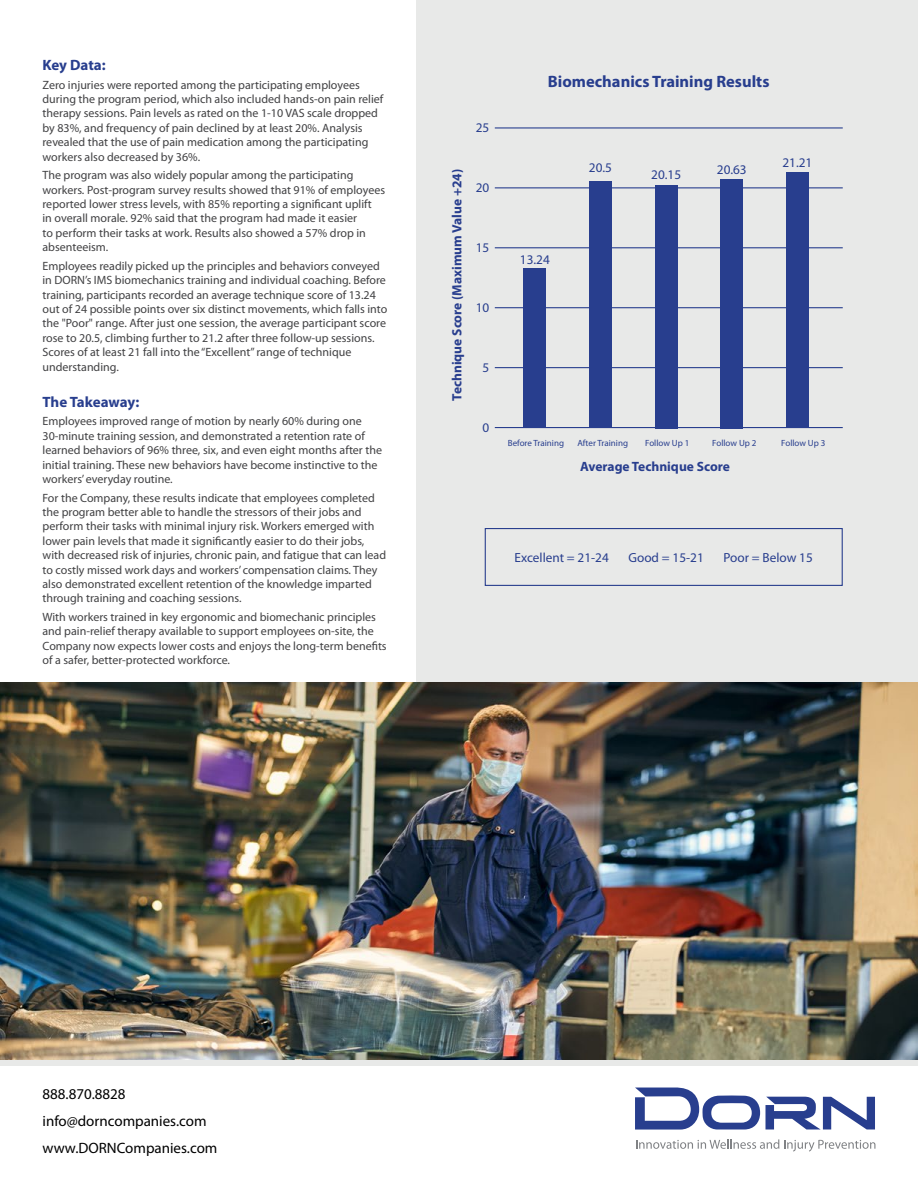
<style>
.page{position:relative;width:918px;height:1188px;background:#fff}
.page>*{position:absolute;margin:0;border:0;box-sizing:border-box;transform-origin:0 0}
.t1{font:700 16.5px "Myriad Pro";color:#283e8e}
.t2{font:15px/27px "Myriad Pro";color:#000}
.t3{font:700 15px "Myriad Pro";letter-spacing:-.01em;color:#283e8e}
.t4{font:700 13.5px "Myriad Pro";color:#283e8e}
.t5{font:13.2px "Myriad Pro";color:#283e8e}
.t6{font:12px/14.4px "Myriad Pro";color:#414143}
.t7{font:9px "Myriad Pro";color:#283e8e}
</style>
<div class="page">
<div style="left:417px;top:0;width:501px;height:1063px;background:#e8e9e8"></div>
<img style="left:0;top:683px;width:918px;height:378px">
<div style="left:0;top:1061px;width:918px;height:5px;background:#e8e9e8"></div>
<svg style="left:635px;top:1087px;width:125px;height:43px"></svg>
<svg style="left:766px;top:1097px;width:109px;height:33px"></svg>
<svg style="left:636px;top:1139px;width:239px;height:13px"></svg>
<div style="left:524px;top:268px;width:22px;height:160px;background:#283e8e"></div>
<div style="left:589px;top:181px;width:23px;height:247px;background:#283e8e"></div>
<div style="left:655px;top:185px;width:22px;height:243px;background:#283e8e"></div>
<div style="left:721px;top:179px;width:22px;height:249px;background:#283e8e"></div>
<div style="left:786px;top:172px;width:23px;height:256px;background:#283e8e"></div>
<hr style="left:495px;top:427px;width:348px;height:1px;background:#283e8e">
<hr style="left:495px;top:367px;width:348px;height:1px;background:#283e8e">
<hr style="left:495px;top:307px;width:348px;height:1px;background:#283e8e">
<hr style="left:495px;top:247px;width:348px;height:1px;background:#283e8e">
<hr style="left:495px;top:187px;width:348px;height:1px;background:#283e8e">
<hr style="left:495px;top:127px;width:348px;height:2px;background:#283e8e">
<div style="left:485px;top:528px;width:358px;height:58px;border:1px solid #283e8e"></div>
<p class="t3" style="left:43px;top:55px;width:65px">Key Data:</p>
<p class="t6" style="left:43px;top:77px;width:342px">Zero injuries were reported among the participating employees during the program period, which also included hands-on pain relief therapy sessions. Pain levels as rated on the 1-10 VAS scale dropped by 83%, and frequency of pain declined by at least 20%. Analysis revealed that the use of pain medication among the participating workers also decreased by 36%.</p>
<p class="t6" style="left:43px;top:168px;width:344px">The program was also widely popular among the participating workers. Post-program survey results showed that 91% of employees reported lower stress levels, with 85% reporting a significant uplift<br>in overall morale. 92% said that the program had made it easier<br>to perform their tasks at work. Results also showed a 57% drop in absenteeism.</p>
<p class="t6" style="left:43px;top:258px;width:346px">Employees readily picked up the principles and behaviors conveyed in DORN’s IMS biomechanics training and individual coaching. Before training, participants recorded an average technique score of 13.24 out of 24 possible points over six distinct movements, which falls into the "Poor" range. After just one session, the average participant score rose to 20.5, climbing further to 21.2 after three follow-up sessions.<br>Scores of at least 21 fall into the “Excellent” range of technique understanding.</p>
<p class="t3" style="left:43px;top:392px;width:98px">The Takeaway:</p>
<p class="t6" style="left:43px;top:414px;width:341px">Employees improved range of motion by nearly 60% during one 30-minute training session, and demonstrated a retention rate of learned behaviors of 96% three, six, and even eight months after the initial training. These new behaviors have become instinctive to the workers’ everyday routine.</p>
<p class="t6" style="left:43px;top:490px;width:345px">For the Company, these results indicate that employees completed the program better able to handle the stressors of their jobs and perform their tasks with minimal injury risk. Workers emerged with lower pain levels that made it significantly easier to do their jobs, with decreased risk of injuries, chronic pain, and fatigue that can lead to costly missed work days and workers’ compensation claims. They also demonstrated excellent retention of the knowledge imparted through training and coaching sessions.</p>
<p class="t6" style="left:43px;top:610px;width:346px">With workers trained in key ergonomic and biomechanic principles and pain-relief therapy available to support employees on-site, the Company now expects lower costs and enjoys the long-term benefits of a safer, better-protected workforce.</p>
<p class="t5" style="left:476px;top:120px;width:15px">25</p>
<p class="t4" style="left:448px;top:401px;width:233px;rotate:-90deg">Technique Score (Maximum Value +24)</p>
<p class="t5" style="left:476px;top:180px;width:15px">20</p>
<p class="t5" style="left:476px;top:240px;width:15px">15</p>
<p class="t5" style="left:476px;top:300px;width:15px">10</p>
<p class="t5" style="left:483px;top:360px;width:8px">5</p>
<p class="t5" style="left:483px;top:420px;width:8px">0</p>
<h1 class="t1" style="left:548px;top:71px;width:223px">Biomechanics Training Results</h1>
<p class="t5" style="left:589px;top:160px;width:25px">20.5</p>
<p class="t5" style="left:651px;top:166px;width:31px">20.15</p>
<p class="t5" style="left:717px;top:161px;width:31px">20.63</p>
<p class="t5" style="left:783px;top:155px;width:31px">21.21</p>
<p class="t5" style="left:520px;top:251px;width:31px">13.24</p>
<p class="t7" style="left:508px;top:437px;width:58px">Before Training</p>
<p class="t7" style="left:577px;top:437px;width:52px">After Training</p>
<p class="t7" style="left:645px;top:437px;width:46px">Follow Up 1</p>
<p class="t7" style="left:712px;top:437px;width:46px">Follow Up 2</p>
<p class="t7" style="left:781px;top:437px;width:46px">Follow Up 3</p>
<p class="t4" style="left:580px;top:457px;width:151px">Average Technique Score</p>
<p class="t5" style="left:515px;top:549px;width:96px">Excellent = 21-24</p>
<p class="t5" style="left:628px;top:549px;width:77px">Good = 15-21</p>
<p class="t5" style="left:723px;top:549px;width:91px">Poor = Below 15</p>
<p class="t2" style="left:43px;top:1080px;width:176px">888.870.8828 info@dorncompanies.com www.DORNCompanies.com</p>
</div>
